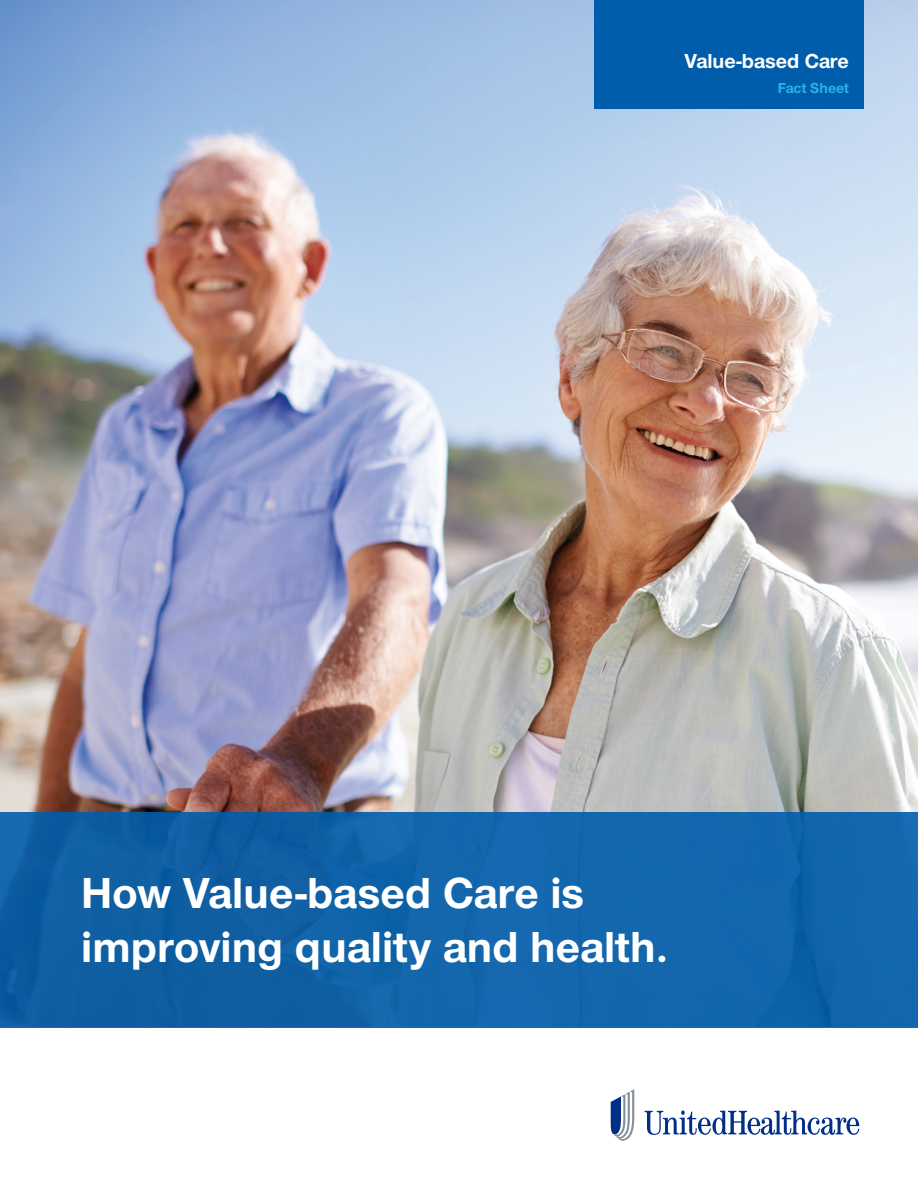
<style>
.page{position:relative;width:918px;height:1188px;background:#fff}
.page>*{position:absolute;margin:0;border:0;box-sizing:border-box;transform-origin:0 0}
.t1{font:700 45px/54px "UHC Sans";letter-spacing:.005em;color:#fff}
.t2{font:700 21px "UHC Sans";color:#fff}
.t3{font:700 15px "UHC Sans";color:#29b2e7}
</style>
<div class="page">
<img style="left:0;top:0;width:918px;height:812px">
<div style="left:0;top:812px;width:918px;height:216px;background:linear-gradient(to right,#0e5da1,#1469b0)"></div>
<div style="left:594px;top:0;width:270px;height:108px;background:#005dac"></div>
<svg style="left:645px;top:1110px;width:214px;height:25px"></svg>
<svg style="left:611px;top:1089px;width:23px;height:52px"></svg>
<p class="t2" style="left:684px;top:47px;width:166px">Value-based Care</p>
<p class="t3" style="left:778px;top:78px;width:73px">Fact Sheet</p>
<p class="t1" style="left:81px;top:865px;width:589px">How Value-based Care is improving quality and health.</p>
</div>
